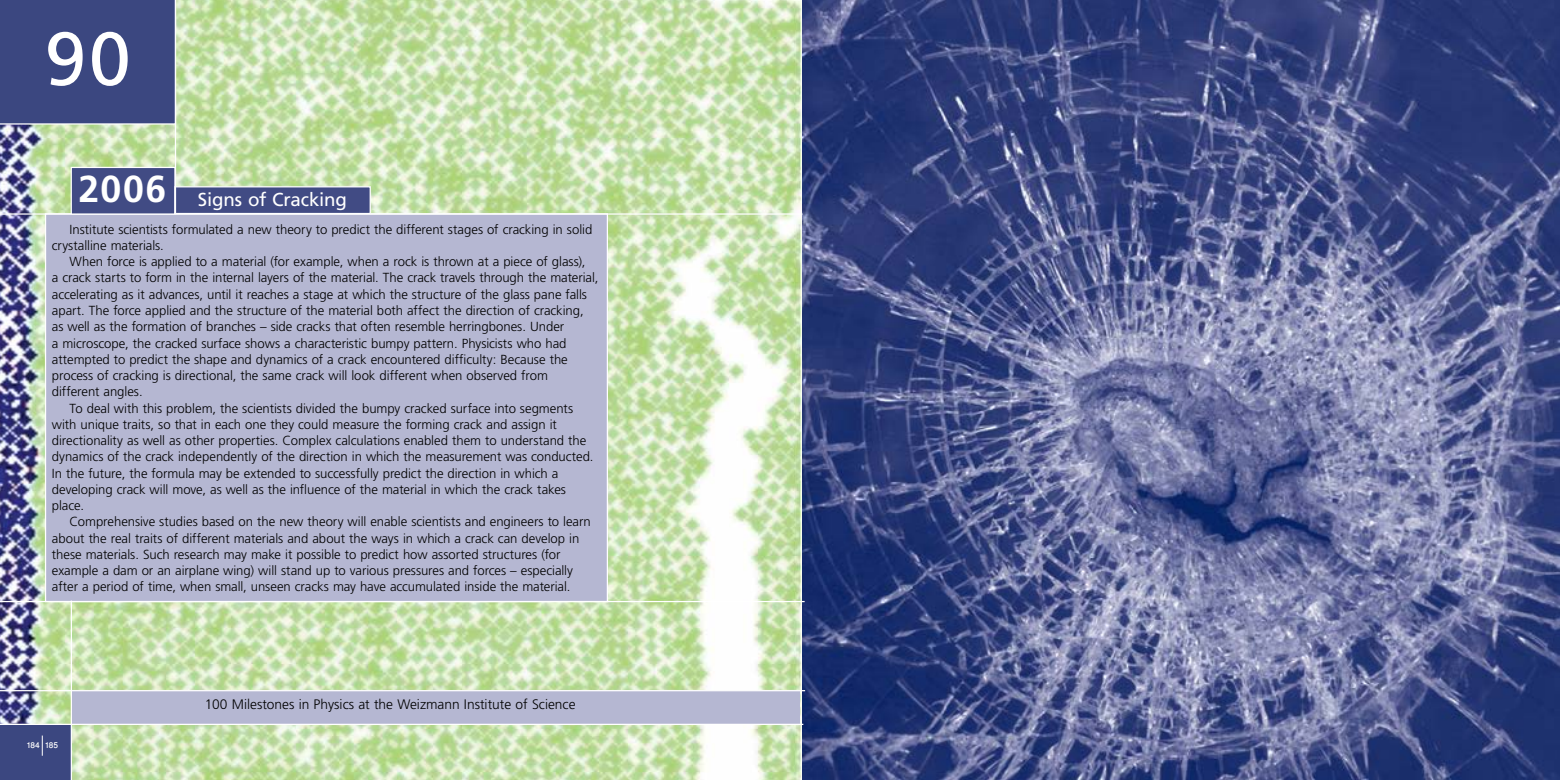
<style>
.page{position:relative;width:1560px;height:780px;background:#fff}
.page>*{position:absolute;margin:0;border:0;box-sizing:border-box;transform-origin:0 0}
.t1{font:75px "Frutiger";color:#fff}
.t2{font:700 37.5px "Frutiger";color:#fff}
.t3{font:18.75px "Frutiger";letter-spacing:-.01em;color:#fff}
.t4{font:300 13.75px "Frutiger";color:#000}
.t5{font:300 13.12px/16.2px "Frutiger";letter-spacing:-.005em;color:#000}
.t6{font:500 11.25px "Win Soft Pro";color:#fff}
</style>
<div class="page">
<img style="left:801px;top:0;width:758px;height:780px">
<img style="left:0;top:0;width:801px;height:780px">
<div style="left:0;top:724px;width:71px;height:56px;background:#3b4780"></div>
<svg style="left:42px;top:735px;width:1px;height:20px"></svg>
<div style="left:45px;top:213px;width:563px;height:389px;background:#b5b7d2;border:1px solid #fff"></div>
<hr style="left:0;top:213px;width:802px;height:2px;background:#fff">
<hr style="left:0;top:601px;width:804px;height:1px;background:#fff">
<div style="left:72px;top:690px;width:727px;height:34px;background:#b5b7d2"></div>
<hr style="left:0;top:690px;width:805px;height:1px;background:#fff">
<hr style="left:0;top:723px;width:803px;height:2px;background:#fff">
<hr style="left:71px;top:600px;width:1px;height:180px;background:#fff">
<div style="left:0;top:0;width:175px;height:125px;background:#3b4780"></div>
<div style="left:71px;top:167px;width:105px;height:48px;background:#414b84;border:1px solid #fff"></div>
<div style="left:174px;top:186px;width:197px;height:28px;background:#414b84;border:1px solid #fff"></div>
<hr style="left:175px;top:0;width:1px;height:213px;background:#fff">
<h1 class="t1" style="left:45px;top:15px;width:87px">90</h1>
<h2 class="t2" style="left:79px;top:167px;width:89px">2006</h2>
<h3 class="t3" style="left:198px;top:189px;width:151px">Signs of Cracking</h3>
<p class="t5" style="left:52px;top:221px;width:542px;text-indent:18px">Institute scientists formulated a new theory to predict the different stages of cracking in solid crystalline materials.</p>
<p class="t5" style="left:70px;top:253px;width:517px">When force is applied to a material (for example, when a rock is thrown at a piece of glass ,(</p>
<p class="t5" style="left:52px;top:270px;width:548px">a crack starts to form in the internal layers of the material. The crack travels through the material,</p>
<p class="t5" style="left:52px;top:286px;width:536px">accelerating as it advances, until it reaches a stage at which the structure of the glass pane falls</p>
<p class="t5" style="left:52px;top:302px;width:533px">apart. The force applied and the structure of the material both affect the direction of cracking,</p>
<p class="t5" style="left:52px;top:318px;width:514px">as well as the formation of branches – side cracks that often resemble herringbones. Under</p>
<p class="t5" style="left:52px;top:335px;width:516px">a microscope, the cracked surface shows a characteristic bumpy pattern. Physicists who had</p>
<p class="t5" style="left:52px;top:351px;width:517px">attempted to predict the shape and dynamics of a crack encountered difficulty: Because the</p>
<p class="t5" style="left:52px;top:367px;width:497px">process of cracking is directional, the same crack will look different when observed from</p>
<p class="t5" style="left:52px;top:383px;width:92px">different angles.</p>
<p class="t5" style="left:70px;top:400px;width:505px">To deal with this problem, the scientists divided the bumpy cracked surface into segments</p>
<p class="t5" style="left:52px;top:416px;width:506px">with unique traits, so that in each one they could measure the forming crack and assign it</p>
<p class="t5" style="left:52px;top:432px;width:536px">directionality as well as other properties. Complex calculations enabled them to understand the</p>
<p class="t5" style="left:52px;top:448px;width:543px">dynamics of the crack independently of the direction in which the measurement was conducted.</p>
<p class="t5" style="left:52px;top:465px;width:508px">In the future, the formula may be extended to successfully predict the direction in which a</p>
<p class="t5" style="left:52px;top:481px;width:515px">developing crack will move, as well as the influence of the material in which the crack takes</p>
<p class="t5" style="left:52px;top:497px;width:34px">place.</p>
<p class="t5" style="left:70px;top:513px;width:522px">Comprehensive studies based on the new theory will enable scientists and engineers to learn</p>
<p class="t5" style="left:52px;top:530px;width:529px">about the real traits of different materials and about the ways in which a crack can develop in</p>
<p class="t5" style="left:52px;top:546px;width:510px">these materials. Such research may make it possible to predict how assorted structures (for</p>
<p class="t5" style="left:52px;top:562px;width:522px">example a dam or an airplane wing) will stand up to various pressures and forces – especially</p>
<p class="t5" style="left:52px;top:578px;width:520px">after a period of time, when small, unseen cracks may have accumulated inside the material.</p>
<p class="t6" style="left:26px;top:737px;width:34px">184 185</p>
<p class="t4" style="left:205px;top:696px;width:372px">100 Milestones in Physics at the Weizmann Institute of Science</p>
</div>
